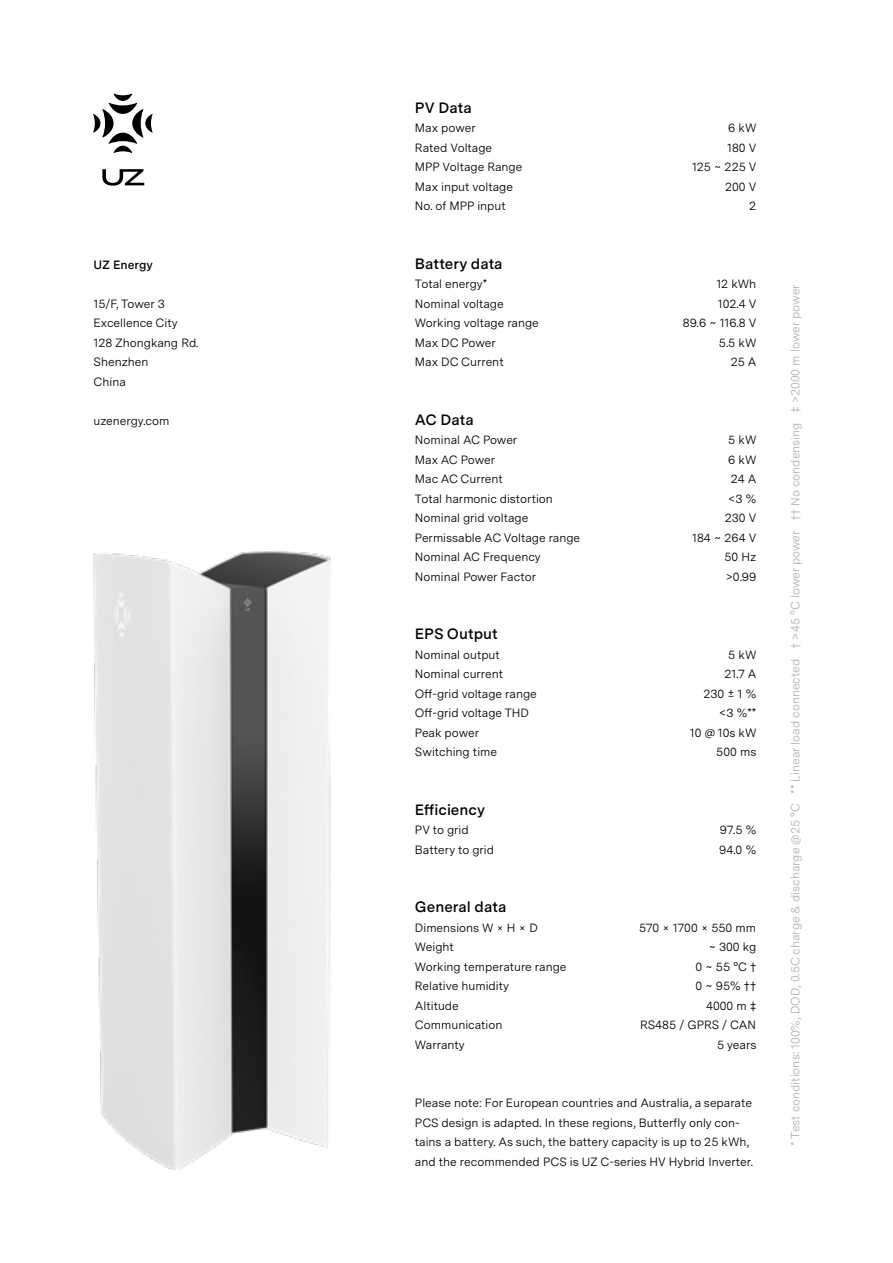
<style>
.page{position:relative;width:893px;height:1263px;background:#fff}
.page>*{position:absolute;margin:0;border:0;box-sizing:border-box;transform-origin:0 0}
.t1{font:600 15px "Messina Sans";color:#000}
.t2{font:12px/19.5px "Messina Sans";color:#000}
.t3{font:12px "Messina Sans";color:#b3b2b2}
.t4{font:600 12px "Messina Sans";color:#000}
</style>
<div class="page">
<img style="left:94px;top:551px;width:236px;height:618px">
<svg style="left:94px;top:94px;width:58px;height:59px"></svg>
<svg style="left:102px;top:169px;width:42px;height:17px"></svg>
<p class="t4" style="left:94px;top:255px;width:61px">UZ Energy</p>
<p class="t2" style="left:94px;top:293px;width:107px">15/F, Tower 3<br>Excellence City<br>128 Zhongkang Rd.<br>Shenzhen<br>China</p>
<p class="t2" style="left:94px;top:410px;width:77px">uzenergy.com</p>
<p class="t1" style="left:415px;top:96px;width:58px">PV Data</p>
<p class="t2" style="left:415px;top:118px;width:62px">Max power</p>
<p class="t2" style="left:728px;top:118px;width:30px">6 kW</p>
<p class="t2" style="left:415px;top:137px;width:79px">Rated Voltage</p>
<p class="t2" style="left:727px;top:137px;width:31px">180 V</p>
<p class="t2" style="left:415px;top:157px;width:109px">MPP Voltage Range</p>
<p class="t2" style="left:692px;top:157px;width:66px">125 ~ 225 V</p>
<p class="t2" style="left:415px;top:176px;width:100px">Max input voltage</p>
<p class="t2" style="left:725px;top:176px;width:33px">200 V</p>
<p class="t2" style="left:415px;top:196px;width:92px">No. of MPP input</p>
<p class="t2" style="left:749px;top:196px;width:9px">2</p>
<p class="t1" style="left:415px;top:252px;width:89px">Battery data</p>
<p class="t2" style="left:415px;top:274px;width:74px">Total energy*</p>
<p class="t2" style="left:716px;top:274px;width:41px">12 kWh</p>
<p class="t2" style="left:415px;top:293px;width:90px">Nominal voltage</p>
<p class="t2" style="left:718px;top:293px;width:40px">102.4 V</p>
<p class="t2" style="left:415px;top:313px;width:125px">Working voltage range</p>
<p class="t2" style="left:683px;top:313px;width:75px">89.6 ~ 116.8 V</p>
<p class="t2" style="left:415px;top:332px;width:82px">Max DC Power</p>
<p class="t2" style="left:719px;top:332px;width:39px">5.5 kW</p>
<p class="t2" style="left:415px;top:352px;width:90px">Max DC Current</p>
<p class="t2" style="left:731px;top:352px;width:27px">25 A</p>
<p class="t1" style="left:415px;top:408px;width:60px">AC Data</p>
<p class="t2" style="left:415px;top:430px;width:104px">Nominal AC Power</p>
<p class="t2" style="left:728px;top:430px;width:30px">5 kW</p>
<p class="t2" style="left:415px;top:449px;width:82px">Max AC Power</p>
<p class="t2" style="left:728px;top:449px;width:30px">6 kW</p>
<p class="t2" style="left:415px;top:469px;width:89px">Mac AC Current</p>
<p class="t2" style="left:731px;top:469px;width:27px">24 A</p>
<p class="t2" style="left:415px;top:488px;width:139px">Total harmonic distortion</p>
<p class="t2" style="left:728px;top:488px;width:30px">&lt;3 %</p>
<p class="t2" style="left:415px;top:508px;width:115px">Nominal grid voltage</p>
<p class="t2" style="left:725px;top:508px;width:33px">230 V</p>
<p class="t2" style="left:415px;top:527px;width:167px">Permissable AC Voltage range</p>
<p class="t2" style="left:692px;top:527px;width:66px">184 ~ 264 V</p>
<p class="t2" style="left:415px;top:547px;width:127px">Nominal AC Frequency</p>
<p class="t2" style="left:724px;top:547px;width:33px">50 Hz</p>
<p class="t2" style="left:415px;top:566px;width:123px">Nominal Power Factor</p>
<p class="t2" style="left:726px;top:566px;width:32px">&gt;0.99</p>
<p class="t1" style="left:415px;top:622px;width:84px">EPS Output</p>
<p class="t2" style="left:415px;top:644px;width:86px">Nominal output</p>
<p class="t2" style="left:728px;top:644px;width:30px">5 kW</p>
<p class="t2" style="left:415px;top:664px;width:90px">Nominal current</p>
<p class="t2" style="left:724px;top:664px;width:33px">21.7 A</p>
<p class="t2" style="left:415px;top:683px;width:123px">Off-grid voltage range</p>
<p class="t2" style="left:703px;top:683px;width:54px">230 ± 1 %</p>
<p class="t2" style="left:415px;top:703px;width:116px">Off-grid voltage THD</p>
<p class="t2" style="left:719px;top:703px;width:38px">&lt;3 %**</p>
<p class="t2" style="left:415px;top:722px;width:66px">Peak power</p>
<p class="t2" style="left:690px;top:722px;width:68px">10 @ 10s kW</p>
<p class="t2" style="left:415px;top:742px;width:84px">Switching time</p>
<p class="t2" style="left:716px;top:742px;width:42px">500 ms</p>
<p class="t1" style="left:415px;top:798px;width:72px">Efficiency</p>
<p class="t2" style="left:415px;top:820px;width:55px">PV to grid</p>
<p class="t2" style="left:720px;top:820px;width:38px">97.5 %</p>
<p class="t2" style="left:415px;top:839px;width:81px">Battery to grid</p>
<p class="t2" style="left:719px;top:839px;width:38px">94.0 %</p>
<p class="t1" style="left:415px;top:895px;width:93px">General data</p>
<p class="t2" style="left:415px;top:917px;width:124px">Dimensions W × H × D</p>
<p class="t2" style="left:639px;top:917px;width:119px">570 × 1700 × 550 mm</p>
<p class="t2" style="left:415px;top:937px;width:40px">Weight</p>
<p class="t2" style="left:709px;top:937px;width:49px">~ 300 kg</p>
<p class="t2" style="left:415px;top:956px;width:153px">Working temperature range</p>
<p class="t2" style="left:695px;top:956px;width:62px">0 ~ 55 °C †</p>
<p class="t2" style="left:415px;top:976px;width:95px">Relative humidity</p>
<p class="t2" style="left:695px;top:976px;width:62px">0 ~ 95% ††</p>
<p class="t2" style="left:415px;top:995px;width:45px">Altitude</p>
<p class="t2" style="left:706px;top:995px;width:52px">4000 m ‡</p>
<p class="t2" style="left:415px;top:1015px;width:89px">Communication</p>
<p class="t2" style="left:640px;top:1015px;width:117px">RS485 / GPRS / CAN</p>
<p class="t2" style="left:415px;top:1034px;width:51px">Warranty</p>
<p class="t2" style="left:717px;top:1034px;width:41px">5 years</p>
<p class="t2" style="left:415px;top:1093px;width:339px">Please note: For European countries and Australia, a separate PCS design is adapted. In these regions, Butterfly only con&shy;tains a battery. As such, the battery capacity is up to 25 kWh, and the recommended PCS is UZ C-series HV Hybrid Inverter.</p>
<p class="t3" style="left:786px;top:1146px;width:863px;rotate:-90deg">* Test conditions: 100%, DOD, 0.5C charge &amp; discharge @25 °C ** Linear load connected † &gt;45 °C lower power †† No condensing ‡ &gt;2000 m lower power</p>
</div>
